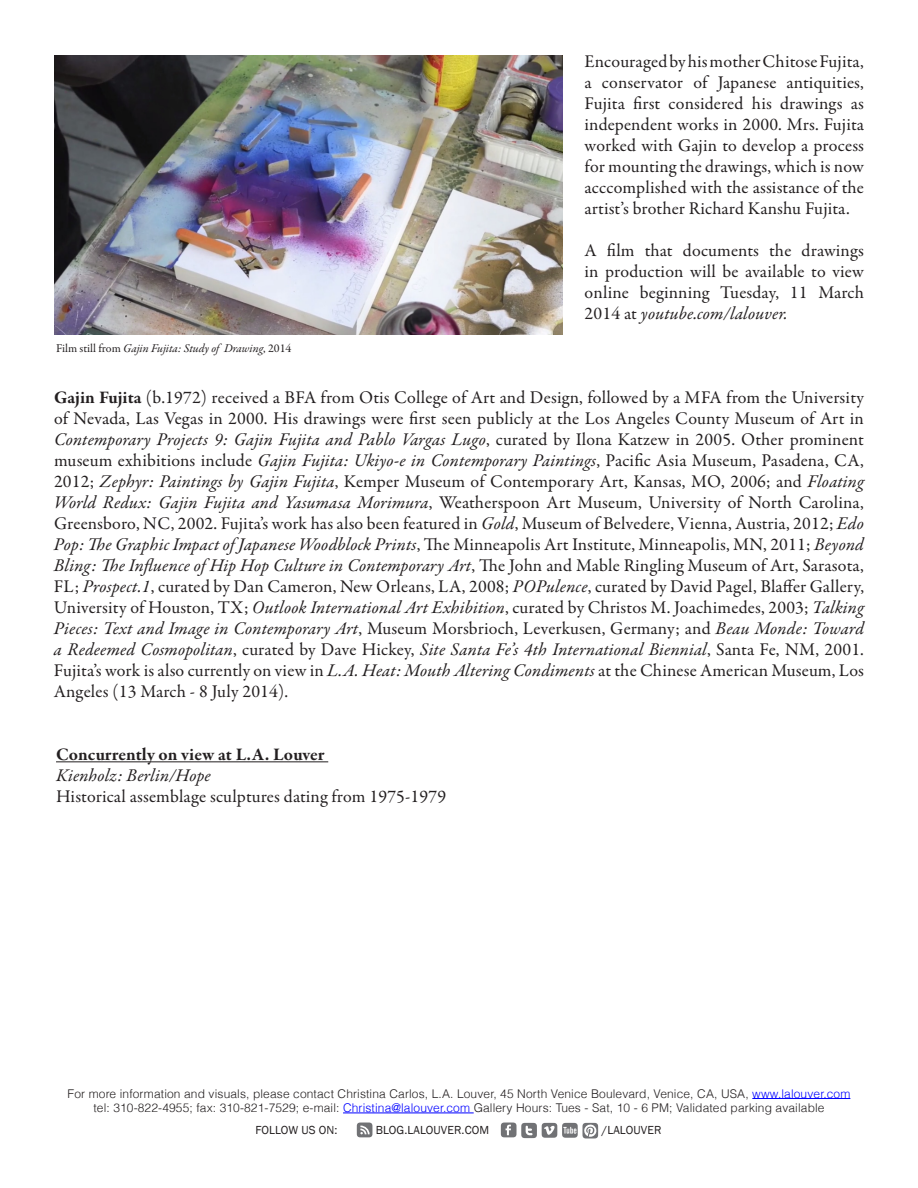
<style>
.page{position:relative;width:918px;height:1188px;background:#fff}
.page>*{position:absolute;margin:0;border:0;box-sizing:border-box;transform-origin:0 0}
.Body_Text{font:18px/21px "Garamond Premr Pro";letter-spacing:.01em;color:#231f20;text-align:justify}
.Body_Text-2{font:700 18px "Garamond Premr Pro";letter-spacing:.005em;color:#231f20}
.Body_Text-3{font:italic 18px "Garamond Premr Pro";letter-spacing:.01em;color:#231f20}
.t1{font:300 12px/14.4px "Helvetica";letter-spacing:.01em;color:#231f20;text-align:center}
.t2{font:italic 12px "Garamond Premr Pro";letter-spacing:-.01em;color:#231f20}
.t3{font:12px "Franklin Gothic";letter-spacing:.01em;color:#231f20}
.s1{font-style:normal}
.s2{font-style:italic}
.s3{font-weight:700}
.s4{color:#00f}
</style>
<div class="page">
<hr style="left:752px;top:1098px;width:98px;height:1px;background:#00f">
<hr style="left:343px;top:1113px;width:131px;height:1px;background:#00f">
<svg style="left:357px;top:1123px;width:15px;height:14px"></svg>
<svg style="left:501px;top:1123px;width:97px;height:16px"></svg>
<img style="left:55px;top:56px;width:507px;height:279px">
<hr style="left:56px;top:761px;width:272px;height:1px;background:#231f20">
<p class="t2" style="left:56px;top:341px;width:237px"><span class="s1">Film still from</span> Gajin Fujita: Study of Drawing<span class="s1">, 2014</span></p>
<p class="Body_Text" style="left:585px;top:51px;width:281px">Encouraged by his mother Chitose Fujita, a conservator of Japanese antiquities, Fujita first considered his drawings as independent works in 2000. Mrs. Fujita worked with Gajin to develop a process for mounting the drawings, which is now acccomplished with the assistance of the artist’s brother Richard Kanshu Fujita.</p>
<p class="Body_Text" style="left:585px;top:240px;width:281px">A film that documents the drawings in production will be available to view online beginning Tuesday, 11 March 2014 at <span class="s2">youtube.com/lalouver.</span></p>
<p class="Body_Text" style="left:54px;top:387px;width:812px"><span class="s3">Gajin Fujita</span> (b.1972) received a BFA from Otis College of Art and Design, followed by a MFA from the University of Nevada, Las Vegas in 2000. His drawings were first seen publicly at the Los Angeles County Museum of Art in <span class="s2">Contemporary Projects 9: Gajin Fujita and Pablo Vargas Lugo</span>, curated by Ilona Katzew in 2005. Other prominent museum exhibitions include <span class="s2">Gajin Fujita: Ukiyo-e in Contemporary Paintings</span>, Pacific Asia Museum, Pasadena, CA, 2012; <span class="s2">Zephyr: Paintings by Gajin Fujita</span>, Kemper Museum of Contemporary Art, Kansas, MO, 2006; and <span class="s2">Floating World Redux: Gajin Fujita and Yasumasa Morimura</span>, Weatherspoon Art Museum, University of North Carolina, Greensboro, NC, 2002. Fujita’s work has also been featured in <span class="s2">Gold</span>, Museum of Belvedere, Vienna, Austria, 2012; <span class="s2">Edo Pop: The Graphic Impact of Japanese Woodblock Prints</span>, The Minneapolis Art Institute, Minneapolis, MN, 2011; <span class="s2">Beyond Bling: The Influence of Hip Hop Culture in Contemporary Art</span>, The John and Mable Ringling Museum of Art, Sarasota, FL; <span class="s2">Prospect.1</span>, curated by Dan Cameron, New Orleans, LA, 2008; <span class="s2">POPulence</span>, curated by David Pagel, Blaffer Gallery, University of Houston, TX; <span class="s2">Outlook International Art Exhibition</span>, curated by Christos M. Joachimedes, 2003; <span class="s2">Talking Pieces: Text and Image in Contemporary Art</span>, Museum Morsbrioch, Leverkusen, Germany; and <span class="s2">Beau Monde: Toward a Redeemed Cosmopolitan</span>, curated by Dave Hickey, <span class="s2">Site Santa Fe’s 4th International Biennial</span>, Santa Fe, NM, 2001.<br>Fujita’s work is also currently on view in <span class="s2">L.A. Heat: Mouth Altering Condiments</span> at the Chinese American Museum, Los Angeles (13 March - 8 July 2014).</p>
<p class="Body_Text-2" style="left:56px;top:743px;width:270px">Concurrently on view at L.A. Louver</p>
<p class="Body_Text-3" style="left:56px;top:764px;width:156px">Kienholz: Berlin/Hope</p>
<p class="Body_Text" style="left:56px;top:786px;width:392px">Historical assemblage sculptures dating from 1975-1979</p>
<p class="t1" style="left:68px;top:1086px;width:784px">For more information and visuals, please contact Christina Carlos, L.A. Louver, 45 North Venice Boulevard, Venice, CA, USA, <span class="s4">www.lalouver.com </span>tel: 310-822-4955; fax: 310-821-7529; e-mail: <span class="s4">Christina@lalouver.com</span> Gallery Hours: Tues - Sat, 10 - 6 PM; Validated parking available</p>
<p class="t3" style="left:255px;top:1123px;width:84px">FOLLOW US ON:</p>
<p class="t3" style="left:376px;top:1122px;width:115px">BLOG.LALOUVER.COM</p>
<p class="t3" style="left:602px;top:1122px;width:61px">/LALOUVER</p>
</div>
